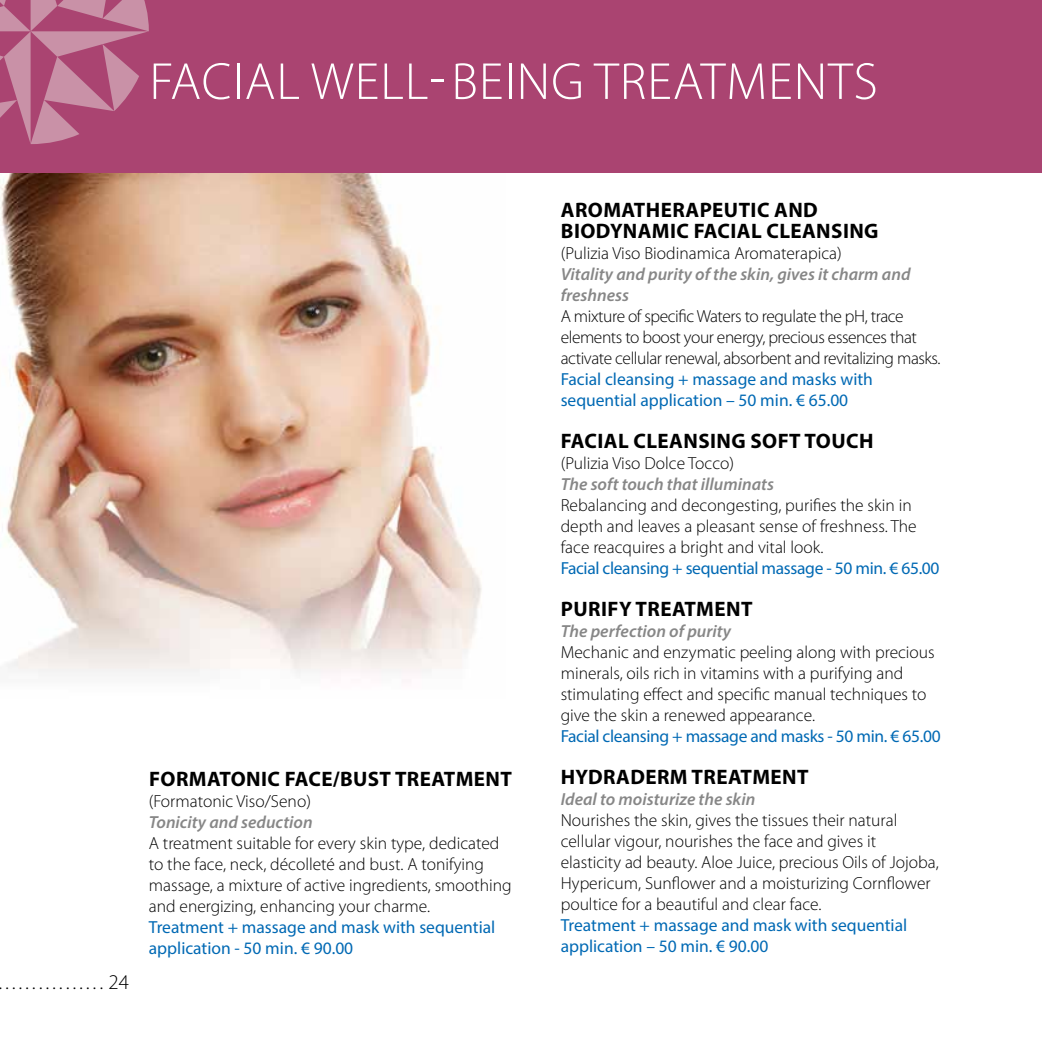
<style>
.page{position:relative;width:1042px;height:1042px;background:#fff}
.page>*{position:absolute;margin:0;border:0;box-sizing:border-box;transform-origin:0 0}
.t1{font:300 52.5px "Myriad Pro";letter-spacing:.02em;color:#fff}
.t2{font:700 21px/21px "Myriad Pro";letter-spacing:.02em;color:#000}
.t3{font:300 17.5px/21px "Myriad Pro";color:#000}
.t4{font:17.5px/21px "Myriad Pro";color:#0069b4}
.t5{font:300 17.5px/21px "Myriad Pro";letter-spacing:-.025em;color:#000}
.t6{font:italic 600 17.5px/21px "Myriad Pro";color:#878787}
.t7{font:17.5px "Myriad Pro";letter-spacing:-.02em;color:#0069b4}
.t8{font:15.75px "Minion Pro";color:#000}
.s1{font-family:"Myriad Pro";font-weight:300;font-size:21px}
</style>
<div class="page">
<img style="left:0;top:172px;width:505px;height:502px">
<div style="left:0;top:0;width:1042px;height:172px;background:#aa4471"></div>
<svg style="left:0;top:0;width:149px;height:144px"></svg>
<h1 class="t1" style="left:149px;top:50px;width:730px">FACIAL WELL-BEING TREATMENTS</h1>
<p class="t8" style="left:-1px;top:973px;width:132px">................ <span class="s1">24</span></p>
<p class="t2" style="left:149px;top:768px;width:364px">FORMATONIC FACE/BUST TREATMENT</p>
<p class="t3" style="left:149px;top:790px;width:164px">(Formatonic Viso/Seno)</p>
<p class="t6" style="left:149px;top:811px;width:165px">Tonicity and seduction</p>
<p class="t3" style="left:149px;top:832px;width:364px">A treatment suitable for every skin type, dedicated to the face, neck, décolleté and bust. A tonifying massage, a mixture of active ingredients, smoothing and energizing, enhancing your charme.</p>
<p class="t4" style="left:149px;top:916px;width:348px">Treatment + massage and mask with sequential application - 50 min. € 90.00</p>
<p class="t2" style="left:561px;top:198px;width:319px">AROMATHERAPEUTIC AND<br>BIODYNAMIC FACIAL CLEANSING</p>
<p class="t3" style="left:561px;top:242px;width:282px">(Pulizia Viso Biodinamica Aromaterapica)</p>
<p class="t6" style="left:561px;top:263px;width:351px">Vitality and purity of the skin, gives it charm and freshness</p>
<p class="t5" style="left:561px;top:305px;width:381px">A mixture of specific Waters to regulate the pH, trace elements to boost your energy, precious essences that activate cellular renewal, absorbent and revitalizing masks.</p>
<p class="t4" style="left:561px;top:368px;width:314px">Facial cleansing + massage and masks with sequential application – 50 min. € 65.00</p>
<p class="t2" style="left:561px;top:429px;width:314px">FACIAL CLEANSING SOFT TOUCH</p>
<p class="t3" style="left:561px;top:452px;width:175px">(Pulizia Viso Dolce Tocco)</p>
<p class="t6" style="left:561px;top:473px;width:215px">The soft touch that illuminats</p>
<p class="t3" style="left:561px;top:494px;width:358px">Rebalancing and decongesting, purifies the skin in depth and leaves a pleasant sense of freshness. The face reacquires a bright and vital look.</p>
<p class="t7" style="left:561px;top:557px;width:380px">Facial cleansing + sequential massage - 50 min. € 65.00</p>
<p class="t2" style="left:561px;top:597px;width:193px">PURIFY TREATMENT</p>
<p class="t6" style="left:561px;top:620px;width:172px">The perfection of purity</p>
<p class="t3" style="left:561px;top:641px;width:375px">Mechanic and enzymatic peeling along with precious minerals, oils rich in vitamins with a purifying and stimulating effect and specific manual techniques to give the skin a renewed appearance.</p>
<p class="t7" style="left:561px;top:725px;width:381px">Facial cleansing + massage and masks - 50 min. € 65.00</p>
<p class="t2" style="left:561px;top:765px;width:249px">HYDRADERM TREATMENT</p>
<p class="t6" style="left:561px;top:788px;width:196px">Ideal to moisturize the skin</p>
<p class="t3" style="left:561px;top:809px;width:380px">Nourishes the skin, gives the tissues their natural cellular vigour, nourishes the face and gives it elasticity ad beauty. Aloe Juice, precious Oils of Jojoba, Hypericum, Sunflower and a moisturizing Cornflower poultice for a beautiful and clear face.</p>
<p class="t4" style="left:561px;top:914px;width:348px">Treatment + massage and mask with sequential application – 50 min. € 90.00</p>
</div>
